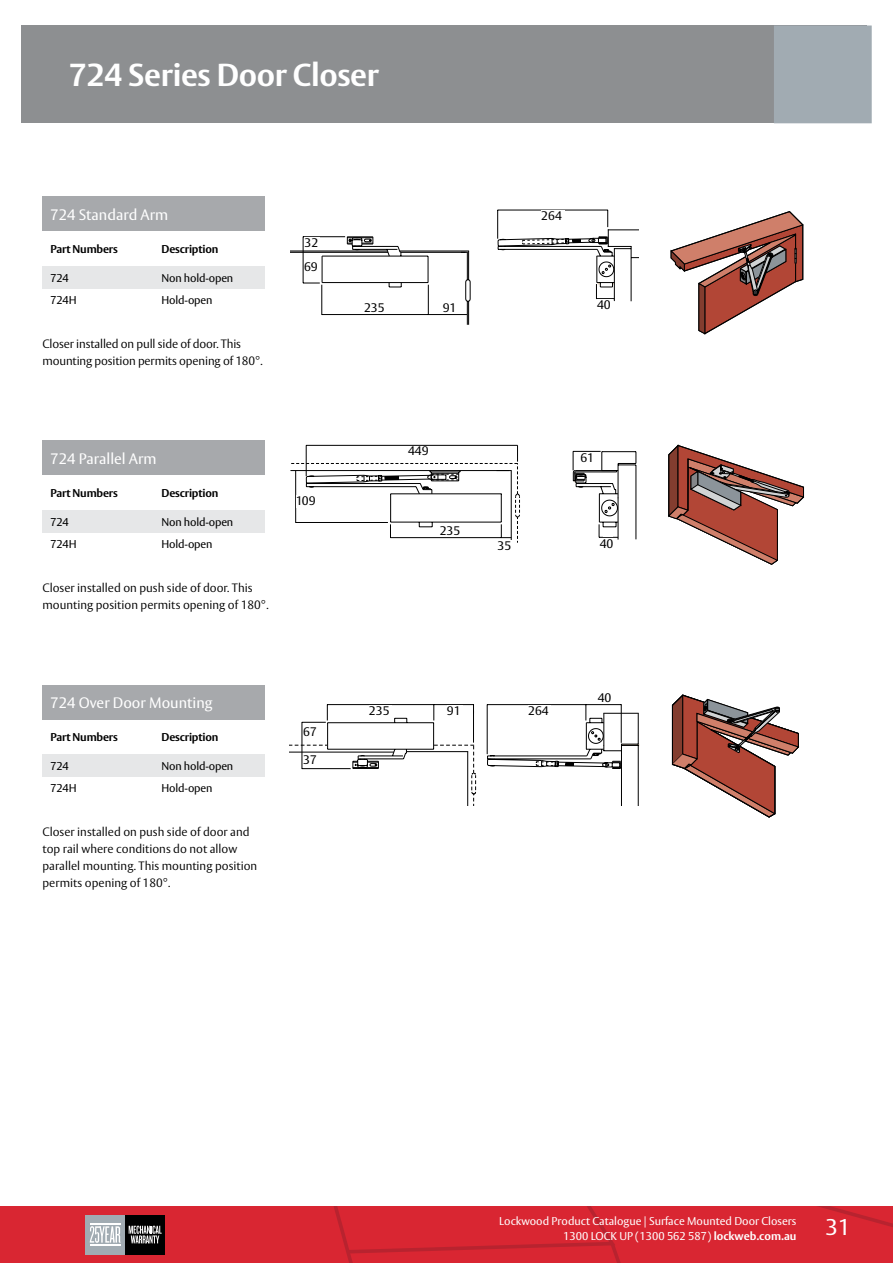
<style>
.page{position:relative;width:893px;height:1263px;background:#fff}
.page>*{position:absolute;margin:0;border:0;box-sizing:border-box;transform-origin:0 0}
.t1{font:700 31.5px "ASSA Vesta";letter-spacing:-.01em;color:#fff}
.t2{font:22.5px "ASSA Vesta";color:#fff}
.t3{font:15px "ASSA Vesta";color:#fff}
.t4{font:12.3px/23.9px "ASSA Vesta";color:#000}
.t5{font:300 12px/16.8px "ASSA Vesta";color:#000}
.t6{font:11.25px/15px "ASSA Vesta";color:#fff;text-align:right}
.t7{font:11.25px "ASSA Vesta";letter-spacing:-.015em;color:#000}
.t8{font:700 11.25px "ASSA Vesta";letter-spacing:-.015em;color:#000}
.t9{font:6.75px "ASSA Vesta";color:#000}
.t10{font:6.6px "ASSA Vesta";color:#000}
.t11{font:500 6.45px "Helvetica Neue LT";color:#000}
.s1{font-weight:700}
</style>
<div class="page">
<svg style="left:0;top:1206px;width:893px;height:57px;background:#d12a36"></svg>
<hr style="left:90px;top:1224px;width:30px;height:1px;background:#fff">
<hr style="left:90px;top:1244px;width:30px;height:1px;background:#fff">
<div style="left:21px;top:26px;width:846px;height:97px;background:#8d8f91"></div>
<div style="left:774px;top:26px;width:98px;height:97px;background:#a1abb2"></div>
<svg style="left:668px;top:445px;width:136px;height:119px"></svg>
<svg style="left:671px;top:694px;width:129px;height:123px"></svg>
<svg style="left:671px;top:211px;width:133px;height:123px"></svg>
<div style="left:43px;top:440px;width:222px;height:35px;background:#a7a9ac"></div>
<div style="left:43px;top:510px;width:111px;height:22px;background:#e6e7e8"></div>
<div style="left:154px;top:510px;width:111px;height:22px;background:#e6e7e8"></div>
<div style="left:43px;top:196px;width:222px;height:35px;background:#a7a9ac"></div>
<div style="left:43px;top:266px;width:111px;height:22px;background:#e6e7e8"></div>
<div style="left:154px;top:266px;width:111px;height:22px;background:#e6e7e8"></div>
<div style="left:43px;top:685px;width:222px;height:35px;background:#a7a9ac"></div>
<div style="left:43px;top:754px;width:111px;height:23px;background:#e6e7e8"></div>
<div style="left:154px;top:754px;width:111px;height:23px;background:#e6e7e8"></div>
<hr style="left:614px;top:248px;width:1px;height:53px;background:#000">
<hr style="left:631px;top:246px;width:1px;height:55px;background:#000">
<hr style="left:401px;top:252px;width:67px;height:1px;background:#000">
<hr style="left:400px;top:250px;width:69px;height:1px;background:#000">
<hr style="left:303px;top:236px;width:42px;height:1px;background:#000">
<hr style="left:303px;top:237px;width:1px;height:46px;background:#000">
<hr style="left:322px;top:285px;width:1px;height:30px;background:#000">
<hr style="left:322px;top:314px;width:145px;height:1px;background:#000">
<svg style="left:389px;top:283px;width:13px;height:5px"></svg>
<svg style="left:303px;top:256px;width:20px;height:28px"></svg>
<hr style="left:290px;top:252px;width:98px;height:1px;background:#000">
<hr style="left:290px;top:250px;width:98px;height:1px;background:#000">
<hr style="left:322px;top:256px;width:106px;height:1px;background:#000">
<hr style="left:322px;top:282px;width:106px;height:1px;background:#000">
<svg style="left:428px;top:256px;width:1px;height:58px"></svg>
<svg style="left:347px;top:236px;width:55px;height:21px"></svg>
<svg style="left:461px;top:250px;width:10px;height:75px"></svg>
<svg style="left:497px;top:210px;width:141px;height:89px"></svg>
<hr style="left:498px;top:210px;width:110px;height:1px;background:#000">
<div style="left:541px;top:210px;width:24px;height:12px;background:#fff"></div>
<div style="left:304px;top:261px;width:16px;height:12px;background:#fff"></div>
<div style="left:600px;top:291px;width:10px;height:7px;background:#fff"></div>
<hr style="left:618px;top:463px;width:1px;height:76px;background:#000">
<hr style="left:636px;top:465px;width:1px;height:74px;background:#000">
<svg style="left:291px;top:445px;width:229px;height:98px"></svg>
<svg style="left:573px;top:451px;width:64px;height:87px"></svg>
<div style="left:497px;top:540px;width:16px;height:11px;background:#fff"></div>
<div style="left:580px;top:453px;width:16px;height:11px;background:#fff"></div>
<div style="left:408px;top:446px;width:38px;height:12px;background:#fff"></div>
<div style="left:296px;top:495px;width:38px;height:13px;background:#fff"></div>
<div style="left:440px;top:525px;width:20px;height:11px;background:#fff"></div>
<div style="left:603px;top:529px;width:9px;height:7px;background:#fff"></div>
<div style="left:502px;top:529px;width:8px;height:7px;background:#fff"></div>
<svg style="left:289px;top:704px;width:350px;height:102px"></svg>
<div style="left:447px;top:706px;width:16px;height:11px;background:#fff"></div>
<div style="left:303px;top:727px;width:16px;height:11px;background:#fff"></div>
<div style="left:303px;top:755px;width:16px;height:11px;background:#fff"></div>
<div style="left:528px;top:706px;width:22px;height:11px;background:#fff"></div>
<div style="left:369px;top:706px;width:22px;height:11px;background:#fff"></div>
<div style="left:598px;top:706px;width:14px;height:5px;background:#fff"></div>
<h1 class="t1" style="left:69px;top:56px;width:311px">724 Series Door Closer</h1>
<p class="t3" style="left:50px;top:205px;width:119px">724 Standard Arm</p>
<p class="t8" style="left:50px;top:242px;width:69px">Part Numbers</p>
<p class="t8" style="left:162px;top:242px;width:58px">Description</p>
<p class="t7" style="left:50px;top:271px;width:20px">724</p>
<p class="t7" style="left:162px;top:271px;width:73px">Non hold-open</p>
<p class="t7" style="left:50px;top:293px;width:28px">724H</p>
<p class="t7" style="left:162px;top:293px;width:52px">Hold-open</p>
<p class="t5" style="left:43px;top:336px;width:222px">Closer installed on pull side of door. This mounting position permits opening of 180°.</p>
<p class="t4" style="left:304px;top:232px;width:16px">32<br>69</p>
<p class="t9" style="left:305px;top:239px;width:9px">32</p>
<p class="t9" style="left:305px;top:262px;width:9px">69</p>
<p class="t3" style="left:50px;top:449px;width:108px">724 Parallel Arm</p>
<p class="t8" style="left:50px;top:486px;width:69px">Part Numbers</p>
<p class="t8" style="left:162px;top:486px;width:58px">Description</p>
<p class="t7" style="left:50px;top:515px;width:20px">724</p>
<p class="t7" style="left:162px;top:515px;width:73px">Non hold-open</p>
<p class="t7" style="left:50px;top:537px;width:28px">724H</p>
<p class="t7" style="left:162px;top:537px;width:52px">Hold-open</p>
<p class="t5" style="left:43px;top:580px;width:228px">Closer installed on push side of door. This mounting position permits opening of 180°.</p>
<p class="t4" style="left:296px;top:489px;width:21px">109</p>
<p class="t10" style="left:296px;top:496px;width:12px">109</p>
<p class="t3" style="left:50px;top:694px;width:164px">724 Over Door Mounting</p>
<p class="t8" style="left:50px;top:730px;width:69px">Part Numbers</p>
<p class="t8" style="left:162px;top:730px;width:58px">Description</p>
<p class="t7" style="left:50px;top:759px;width:20px">724</p>
<p class="t7" style="left:162px;top:759px;width:73px">Non hold-open</p>
<p class="t7" style="left:50px;top:781px;width:28px">724H</p>
<p class="t7" style="left:162px;top:781px;width:52px">Hold-open</p>
<p class="t5" style="left:43px;top:824px;width:216px">Closer installed on push side of door and top rail where conditions do not allow parallel mounting. This mounting position permits opening of 180°.</p>
<p class="t4" style="left:303px;top:720px;width:15px">67</p>
<p class="t4" style="left:303px;top:749px;width:15px">37</p>
<p class="t11" style="left:303px;top:729px;width:9px">67</p>
<p class="t11" style="left:303px;top:757px;width:9px">37</p>
<p class="t4" style="left:541px;top:204px;width:22px">264</p>
<p class="t9" style="left:547px;top:210px;width:13px">264</p>
<p class="t4" style="left:364px;top:296px;width:22px">235</p>
<p class="t4" style="left:443px;top:296px;width:15px">91</p>
<p class="t4" style="left:597px;top:293px;width:15px">40</p>
<p class="t9" style="left:367px;top:306px;width:13px">235</p>
<p class="t9" style="left:445px;top:306px;width:9px">91</p>
<p class="t4" style="left:408px;top:439px;width:22px">449</p>
<p class="t10" style="left:411px;top:445px;width:12px">449</p>
<p class="t4" style="left:440px;top:519px;width:22px">235</p>
<p class="t10" style="left:443px;top:530px;width:12px">235</p>
<p class="t10" style="left:584px;top:451px;width:9px">61</p>
<p class="t4" style="left:580px;top:447px;width:15px">61</p>
<p class="t4" style="left:497px;top:534px;width:15px">35</p>
<p class="t4" style="left:600px;top:532px;width:15px">40</p>
<p class="t4" style="left:598px;top:686px;width:15px">40</p>
<p class="t11" style="left:533px;top:705px;width:12px">264</p>
<p class="t11" style="left:373px;top:705px;width:12px">235</p>
<p class="t11" style="left:451px;top:705px;width:9px">91</p>
<p class="t4" style="left:369px;top:700px;width:22px">235</p>
<p class="t4" style="left:528px;top:700px;width:22px">264</p>
<p class="t4" style="left:447px;top:700px;width:15px">91</p>
<p class="t6" style="left:499px;top:1214px;width:299px">Lockwood Product Catalogue | Surface Mounted Door Closers<br>1300 LOCK UP (1300 562 587) <span class="s1">lockweb.com.au</span></p>
<h2 class="t2" style="left:825px;top:1214px;width:26px">31</h2>
</div>
